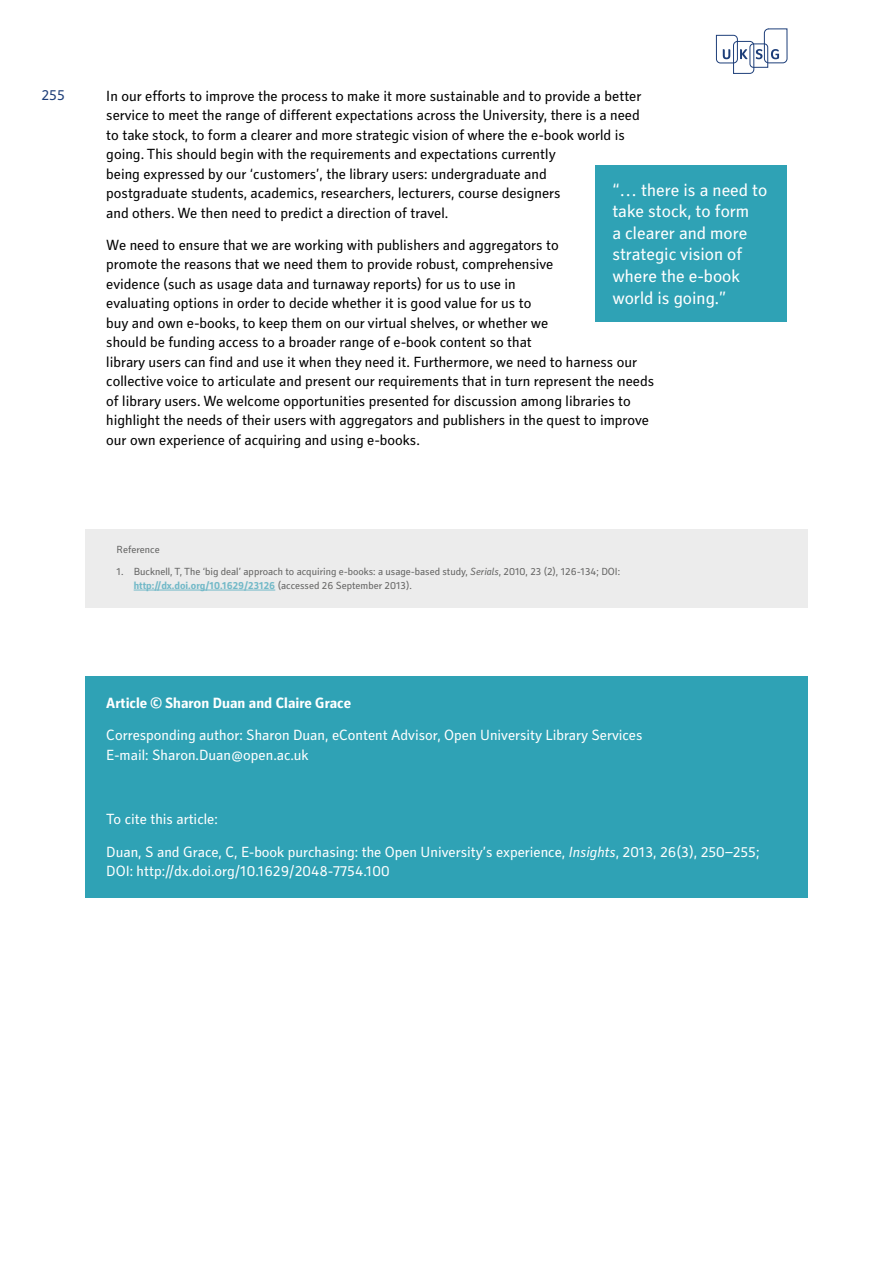
<style>
.page{position:relative;width:893px;height:1263px;background:#fff}
.page>*{position:absolute;margin:0;border:0;box-sizing:border-box;transform-origin:0 0}
.t1{font:18px/21.6px "Secca Std";color:#fff}
.t2{font:15px/19.5px "Secca Std";color:#000}
.t3{font:15px/19.5px "Secca Std";color:#fff}
.t4{font:700 15px "Secca Std";color:#fff}
.t5{font:15px "Secca Std";color:#1d3e79}
.t6{font:10.5px/13.5px "Secca Std";color:#636362}
.s1{font-style:italic}
.s2{font-weight:700;color:#73b9c8}
</style>
<div class="page">
<svg style="left:716px;top:28px;width:71px;height:46px"></svg>
<div style="left:595px;top:165px;width:192px;height:156px;background:#2fa2b5"></div>
<div style="left:85px;top:529px;width:723px;height:79px;background:#ececec"></div>
<hr style="left:134px;top:590px;width:141px;height:1px;background:#73b9c8">
<div style="left:85px;top:676px;width:723px;height:222px;background:#2fa2b5"></div>
<p class="t5" style="left:41px;top:87px;width:25px">255</p>
<p class="t2" style="left:106px;top:86px;width:537px">In our efforts to improve the process to make it more sustainable and to provide a better service to meet the range of different expectations across the University, there is a need to take stock, to form a clearer and more strategic vision of where the e-book world is going. This should begin with the requirements and expectations currently<br>being expressed by our ‘customers’, the library users: undergraduate and<br>postgraduate students, academics, researchers, lecturers, course designers<br>and others. We then need to predict a direction of travel.</p>
<p class="t2" style="left:106px;top:236px;width:549px">We need to ensure that we are working with publishers and aggregators to<br>promote the reasons that we need them to provide robust, comprehensive<br>evidence (such as usage data and turnaway reports) for us to use in<br>evaluating options in order to decide whether it is good value for us to<br>buy and own e-books, to keep them on our virtual shelves, or whether we<br>should be funding access to a broader range of e-book content so that<br>library users can find and use it when they need it. Furthermore, we need to harness our collective voice to articulate and present our requirements that in turn represent the needs of library users. We welcome opportunities presented for discussion among libraries to highlight the needs of their users with aggregators and publishers in the quest to improve our own experience of acquiring and using e-books.</p>
<p class="t1" style="left:612px;top:179px;width:156px">“… there is a need to take stock, to form<br>a clearer and more strategic vision of where the e-book world is going.”</p>
<p class="t6" style="left:117px;top:544px;width:45px">Reference</p>
<p class="t6" style="left:134px;top:566px;width:488px;text-indent:-17px">1. Bucknell, T, The ‘big deal’ approach to acquiring e-books: a usage-based study, <span class="s1">Serials</span>, 2010, 23 (2), 126-134; DOI: <span class="s2">http://dx.doi.org/10.1629/23126</span> (accessed 26 September 2013).</p>
<p class="t4" style="left:106px;top:694px;width:246px">Article © Sharon Duan and Claire Grace</p>
<p class="t3" style="left:106px;top:726px;width:538px">Corresponding author: Sharon Duan, eContent Advisor, Open University Library Services<br>E-mail: Sharon.Duan@open.ac.uk</p>
<p class="t3" style="left:106px;top:804px;width:655px;line-height:32.2px">To cite this article:<br>Duan, S and Grace, C, E-book purchasing: the Open University’s experience, <span class="s1">Insights</span>, 2013, 26(3), 250–255;</p>
<p class="t3" style="left:106px;top:862px;width:285px">DOI: http://dx.doi.org/10.1629/2048-7754.100</p>
</div>
